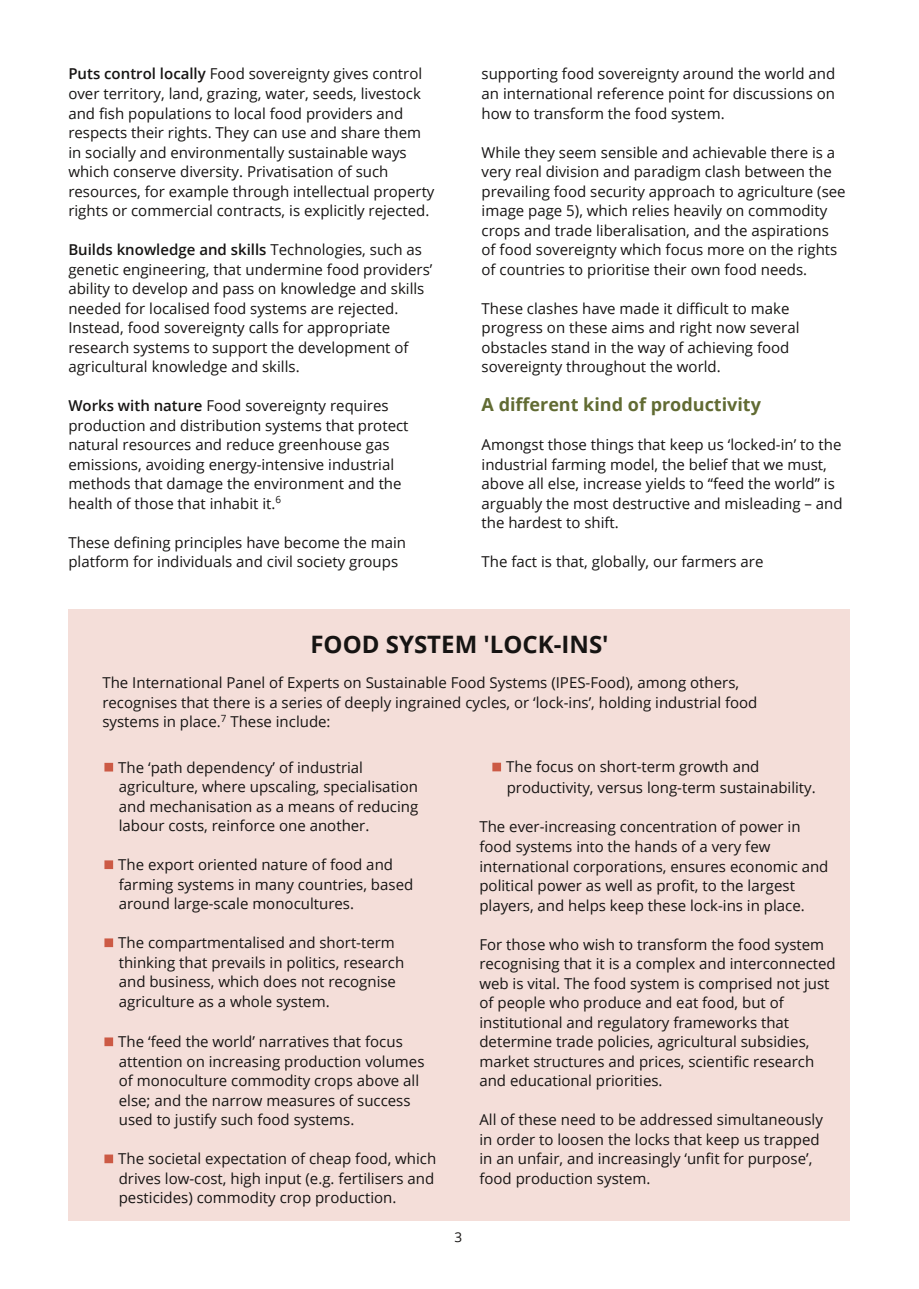
<style>
.page{position:relative;width:919px;height:1289px;background:#fff}
.page>*{position:absolute;margin:0;border:0;box-sizing:border-box;transform-origin:0 0}
.t1{font:700 24px "Open Sans";color:#161413}
.t2{font:700 18px "Open Sans";color:#616b33}
.t3{font:15px/19.5px "Open Sans";color:#161413}
.t4{font:13.5px "Open Sans";color:#161413}
.s1{font-weight:600}
</style>
<div class="page">
<div style="left:69px;top:609px;width:780px;height:612px;background:#f4ded9"></div>
<div style="left:104px;top:762px;width:9px;height:9px;background:#cc5a45"></div>
<div style="left:104px;top:860px;width:9px;height:9px;background:#cc5a45"></div>
<div style="left:104px;top:938px;width:9px;height:9px;background:#cc5a45"></div>
<div style="left:104px;top:1037px;width:9px;height:9px;background:#cc5a45"></div>
<div style="left:104px;top:1154px;width:9px;height:9px;background:#cc5a45"></div>
<div style="left:492px;top:762px;width:9px;height:9px;background:#cc5a45"></div>
<p class="t3" style="left:68px;top:64px;width:367px"><span class="s1">Puts control locally</span> Food sovereignty gives control over territory, land, grazing, water, seeds, livestock and fish populations to local food providers and respects their rights. They can use and share them in socially and environmentally sustainable ways which conserve diversity. Privatisation of such resources, for example through intellectual property rights or commercial contracts, is explicitly rejected.</p>
<p class="t3" style="left:68px;top:239px;width:365px"><span class="s1">Builds knowledge and skills</span> Technologies, such as genetic engineering, that undermine food providers’ ability to develop and pass on knowledge and skills needed for localised food systems are rejected.<br>Instead, food sovereignty calls for appropriate research systems to support the development of agricultural knowledge and skills.</p>
<p class="t3" style="left:68px;top:395px;width:341px"><span class="s1">Works with nature</span> Food sovereignty requires production and distribution systems that protect natural resources and reduce greenhouse gas emissions, avoiding energy-intensive industrial methods that damage the environment and the health of those that inhabit it.<sup>6</sup></p>
<p class="t3" style="left:68px;top:532px;width:339px">These defining principles have become the main platform for individuals and civil society groups</p>
<p class="t3" style="left:481px;top:64px;width:355px;text-align:justify">supporting food sovereignty around the world and an international reference point for discussions on how to transform the food system.</p>
<p class="t3" style="left:481px;top:142px;width:365px">While they seem sensible and achievable there is a very real division and paradigm clash between the prevailing food security approach to agriculture (see image page 5), which relies heavily on commodity crops and trade liberalisation, and the aspirations of food sovereignty which focus more on the rights of countries to prioritise their own food needs.</p>
<p class="t3" style="left:481px;top:298px;width:319px">These clashes have made it difficult to make progress on these aims and right now several obstacles stand in the way of achieving food sovereignty throughout the world.</p>
<p class="t2" style="left:481px;top:392px;width:281px">A different kind of productivity</p>
<p class="t3" style="left:481px;top:434px;width:362px">Amongst those things that keep us ‘locked-in’ to the industrial farming model, the belief that we must, above all else, increase yields to “feed the world” is arguably the most destructive and misleading – and the hardest to shift.</p>
<p class="t3" style="left:481px;top:551px;width:283px">The fact is that, globally, our farmers are</p>
<h1 class="t1" style="left:310px;top:627px;width:300px">FOOD SYSTEM 'LOCK-INS'</h1>
<p class="t3" style="left:102px;top:672px;width:656px">The International Panel of Experts on Sustainable Food Systems (IPES-Food), among others, recognises that there is a series of deeply ingrained cycles, or ‘lock-ins’, holding industrial food systems in place.<sup>7</sup> These include:</p>
<p class="t3" style="left:118px;top:757px;width:301px">The ‘path dependency’ of industrial agriculture, where upscaling, specialisation and mechanisation as a means of reducing labour costs, reinforce one another.</p>
<p class="t3" style="left:118px;top:854px;width:296px">The export oriented nature of food and farming systems in many countries, based around large-scale monocultures.</p>
<p class="t3" style="left:118px;top:932px;width:287px">The compartmentalised and short-term thinking that prevails in politics, research and business, which does not recognise agriculture as a whole system.</p>
<p class="t3" style="left:118px;top:1031px;width:308px">The ‘feed the world’ narratives that focus attention on increasing production volumes of monoculture commodity crops above all else; and the narrow measures of success used to justify such food systems.</p>
<p class="t3" style="left:118px;top:1148px;width:319px">The societal expectation of cheap food, which drives low-cost, high input (e.g. fertilisers and pesticides) commodity crop production.</p>
<p class="t4" style="left:454px;top:1227px;width:9px">3</p>
<p class="t3" style="left:506px;top:756px;width:311px;line-height:21px">The focus on short-term growth and productivity, versus long-term sustainability.</p>
<p class="t3" style="left:479px;top:817px;width:350px">The ever-increasing concentration of power in food systems into the hands of a very few international corporations, ensures economic and political power as well as profit, to the largest players, and helps keep these lock-ins in place.</p>
<p class="t3" style="left:479px;top:934px;width:358px">For those who wish to transform the food system recognising that it is a complex and interconnected web is vital. The food system is comprised not just of people who produce and eat food, but of institutional and regulatory frameworks that determine trade policies, agricultural subsidies, market structures and prices, scientific research and educational priorities.</p>
<p class="t3" style="left:479px;top:1109px;width:345px">All of these need to be addressed simultaneously in order to loosen the locks that keep us trapped in an unfair, and increasingly ‘unfit for purpose’, food production system.</p>
</div>
